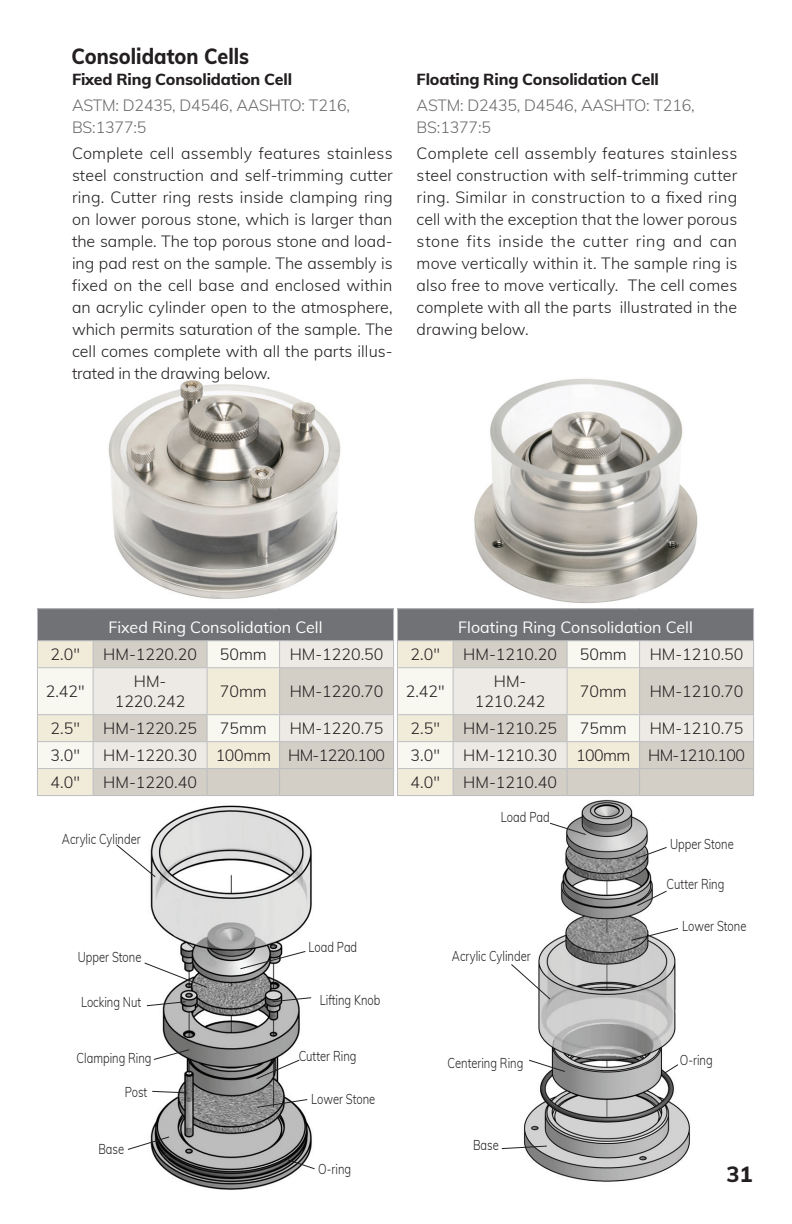
<style>
.page{position:relative;width:792px;height:1224px;background:#fff}
.page>*{position:absolute;margin:0;border:0;box-sizing:border-box;transform-origin:0 0}
.Heads__16{font:800 22px "Muli";color:#231f20;scale:.9 1}
.Heads__16-2{font:800 22px "Muli";color:#231f20}
._3_Body{font:300 16px/22px "Muli";color:#231f20;text-align:justify}
._2_ASTM{font:300 16px/22px "Muli";letter-spacing:-.01em;color:#69696c}
._3_Body-2{font:800 16px "Muli";letter-spacing:-.01em;color:#231f20}
.t1{font:16px "Muli";color:#fff}
._3_Body-3{font:300 16px "Muli";letter-spacing:-.04em;color:#231f20}
.t2{font:300 14px "Muli";color:#231f20;scale:.8 1}
</style>
<div class="page">
<img style="left:108px;top:380px;width:233px;height:219px">
<img style="left:150px;top:805px;width:162px;height:385px">
<svg style="left:116px;top:843px;width:41px;height:35px"></svg>
<svg style="left:144px;top:962px;width:65px;height:27px"></svg>
<svg style="left:146px;top:1001px;width:41px;height:6px"></svg>
<svg style="left:153px;top:1048px;width:37px;height:13px"></svg>
<svg style="left:151px;top:1090px;width:37px;height:4px"></svg>
<svg style="left:127px;top:1136px;width:43px;height:15px"></svg>
<svg style="left:239px;top:950px;width:68px;height:20px"></svg>
<svg style="left:271px;top:997px;width:41px;height:6px"></svg>
<svg style="left:255px;top:1059px;width:46px;height:21px"></svg>
<svg style="left:256px;top:1098px;width:52px;height:10px"></svg>
<svg style="left:287px;top:1159px;width:28px;height:11px"></svg>
<img style="left:523px;top:799px;width:167px;height:383px">
<svg style="left:511px;top:963px;width:41px;height:38px"></svg>
<svg style="left:549px;top:822px;width:38px;height:14px"></svg>
<svg style="left:528px;top:1059px;width:38px;height:14px"></svg>
<svg style="left:501px;top:1145px;width:47px;height:5px"></svg>
<svg style="left:635px;top:846px;width:33px;height:14px"></svg>
<svg style="left:636px;top:890px;width:32px;height:17px"></svg>
<svg style="left:630px;top:927px;width:49px;height:14px"></svg>
<svg style="left:663px;top:1063px;width:16px;height:12px"></svg>
<div style="left:397px;top:609px;width:357px;height:32px;background:#717275"></div>
<hr style="left:397px;top:608px;width:56px;height:1px;background:#bcbdc0">
<hr style="left:397px;top:609px;width:1px;height:31px;background:#bcbdc0">
<hr style="left:453px;top:608px;width:114px;height:1px;background:#bcbdc0">
<hr style="left:567px;top:608px;width:73px;height:1px;background:#bcbdc0">
<hr style="left:640px;top:608px;width:114px;height:1px;background:#bcbdc0">
<hr style="left:753px;top:609px;width:1px;height:31px;background:#bcbdc0">
<hr style="left:397px;top:640px;width:56px;height:1px;background:#bcbdc0">
<hr style="left:453px;top:640px;width:114px;height:1px;background:#bcbdc0">
<hr style="left:567px;top:640px;width:73px;height:1px;background:#bcbdc0">
<hr style="left:640px;top:640px;width:114px;height:1px;background:#bcbdc0">
<img style="left:474px;top:378px;width:224px;height:225px">
<div style="left:37px;top:609px;width:357px;height:32px;background:#717275"></div>
<hr style="left:37px;top:608px;width:56px;height:1px;background:#bcbdc0">
<hr style="left:37px;top:609px;width:1px;height:31px;background:#bcbdc0">
<hr style="left:93px;top:608px;width:114px;height:1px;background:#bcbdc0">
<hr style="left:207px;top:608px;width:73px;height:1px;background:#bcbdc0">
<hr style="left:280px;top:608px;width:114px;height:1px;background:#bcbdc0">
<hr style="left:393px;top:609px;width:1px;height:31px;background:#bcbdc0">
<hr style="left:37px;top:640px;width:56px;height:1px;background:#bcbdc0">
<hr style="left:93px;top:640px;width:114px;height:1px;background:#bcbdc0">
<hr style="left:207px;top:640px;width:73px;height:1px;background:#bcbdc0">
<hr style="left:280px;top:640px;width:114px;height:1px;background:#bcbdc0">
<svg style="left:37px;top:641px;width:717px;height:155px;background:#e3dfd7"></svg>
<hr style="left:37px;top:795px;width:56px;height:1px;background:#bcbdc0">
<hr style="left:93px;top:795px;width:114px;height:1px;background:#bcbdc0">
<hr style="left:207px;top:795px;width:73px;height:1px;background:#bcbdc0">
<hr style="left:280px;top:795px;width:114px;height:1px;background:#bcbdc0">
<p class="Heads__16" style="left:72px;top:40px;width:199px">Consolidaton Cells</p>
<p class="_3_Body-2" style="left:72px;top:67px;width:222px">Fixed Ring Consolidation Cell</p>
<p class="_2_ASTM" style="left:72px;top:93px;width:280px">ASTM: D2435, D4546, AASHTO: T216,<br>BS:1377:5</p>
<p class="_3_Body" style="left:72px;top:141px;width:322px">Complete cell assembly features stainless steel construction and self-trimming cutter ring. Cutter ring rests inside clamping ring on lower porous stone, which is larger than the sample. The top porous stone and load&shy;ing pad rest on the sample. The assembly is fixed on the cell base and enclosed within an acrylic cylinder open to the atmosphere, which permits saturation of the sample. The cell comes complete with all the parts illus&shy;trated in the drawing below.</p>
<p class="_3_Body-2" style="left:417px;top:67px;width:244px">Floating Ring Consolidation Cell</p>
<p class="_2_ASTM" style="left:417px;top:93px;width:280px">ASTM: D2435, D4546, AASHTO: T216,<br>BS:1377:5</p>
<p class="_3_Body" style="left:417px;top:141px;width:322px">Complete cell assembly features stainless steel construction with self-trimming cutter ring. Similar in construction to a fixed ring cell with the exception that the lower porous stone fits inside the cutter ring and can move vertically within it. The sample ring is also free to move vertically. The cell comes complete with all the parts illustrated in the drawing below.</p>
<p class="t1" style="left:108px;top:615px;width:216px">Fixed Ring Consolidation Cell</p>
<p class="t1" style="left:458px;top:615px;width:236px">Floating Ring Consolidation Cell</p>
<p class="_3_Body" style="left:51px;top:642px;width:31px">2.0"</p>
<p class="_3_Body" style="left:103px;top:642px;width:95px">HM-1220.20</p>
<p class="_3_Body" style="left:220px;top:642px;width:49px">50mm</p>
<p class="_3_Body" style="left:290px;top:642px;width:95px">HM-1220.50</p>
<p class="_3_Body" style="left:46px;top:679px;width:40px">2.42"</p>
<p class="_3_Body" style="left:115px;top:670px;width:72px;line-height:20px;text-align:center">HM-<br>1220.242</p>
<p class="_3_Body" style="left:220px;top:679px;width:49px">70mm</p>
<p class="_3_Body" style="left:290px;top:679px;width:95px">HM-1220.70</p>
<p class="_3_Body" style="left:51px;top:716px;width:31px">2.5"</p>
<p class="_3_Body" style="left:103px;top:716px;width:95px">HM-1220.25</p>
<p class="_3_Body" style="left:220px;top:716px;width:49px">75mm</p>
<p class="_3_Body" style="left:290px;top:716px;width:95px">HM-1220.75</p>
<p class="_3_Body" style="left:51px;top:743px;width:31px">3.0"</p>
<p class="_3_Body" style="left:103px;top:743px;width:95px">HM-1220.30</p>
<p class="_3_Body" style="left:216px;top:743px;width:57px">100mm</p>
<p class="_3_Body-3" style="left:288px;top:743px;width:98px">HM-1220.100</p>
<p class="_3_Body" style="left:51px;top:770px;width:31px">4.0"</p>
<p class="_3_Body" style="left:103px;top:770px;width:95px">HM-1220.40</p>
<p class="_3_Body" style="left:411px;top:642px;width:31px">2.0"</p>
<p class="_3_Body" style="left:463px;top:642px;width:95px">HM-1210.20</p>
<p class="_3_Body" style="left:580px;top:642px;width:49px">50mm</p>
<p class="_3_Body" style="left:650px;top:642px;width:95px">HM-1210.50</p>
<p class="_3_Body" style="left:406px;top:679px;width:40px">2.42"</p>
<p class="_3_Body" style="left:475px;top:670px;width:72px;line-height:20px;text-align:center">HM-<br>1210.242</p>
<p class="_3_Body" style="left:580px;top:679px;width:49px">70mm</p>
<p class="_3_Body" style="left:650px;top:679px;width:95px">HM-1210.70</p>
<p class="_3_Body" style="left:411px;top:716px;width:31px">2.5"</p>
<p class="_3_Body" style="left:463px;top:716px;width:95px">HM-1210.25</p>
<p class="_3_Body" style="left:580px;top:716px;width:49px">75mm</p>
<p class="_3_Body" style="left:650px;top:716px;width:95px">HM-1210.75</p>
<p class="_3_Body" style="left:411px;top:743px;width:31px">3.0"</p>
<p class="_3_Body" style="left:463px;top:743px;width:95px">HM-1210.30</p>
<p class="_3_Body" style="left:576px;top:743px;width:56px">100mm</p>
<p class="_3_Body-3" style="left:648px;top:743px;width:98px">HM-1210.100</p>
<p class="_3_Body" style="left:411px;top:770px;width:31px">4.0"</p>
<p class="_3_Body" style="left:463px;top:770px;width:95px">HM-1210.40</p>
<p class="t2" style="left:501px;top:807px;width:62px">Load Pad</p>
<p class="t2" style="left:62px;top:829px;width:100px">Acrylic Cylinder</p>
<p class="t2" style="left:670px;top:834px;width:81px">Upper Stone</p>
<p class="t2" style="left:667px;top:874px;width:74px">Cutter Ring</p>
<p class="t2" style="left:682px;top:916px;width:82px">Lower Stone</p>
<p class="t2" style="left:78px;top:947px;width:81px">Upper Stone</p>
<p class="t2" style="left:81px;top:991px;width:77px">Locking Nut</p>
<p class="t2" style="left:309px;top:936px;width:62px">Load Pad</p>
<p class="t2" style="left:320px;top:990px;width:77px">Lifting Knob</p>
<p class="t2" style="left:452px;top:945px;width:100px">Acrylic Cylinder</p>
<p class="t2" style="left:77px;top:1048px;width:95px">Clamping Ring</p>
<p class="t2" style="left:125px;top:1081px;width:30px">Post</p>
<p class="t2" style="left:299px;top:1045px;width:74px">Cutter Ring</p>
<p class="t2" style="left:311px;top:1089px;width:82px">Lower Stone</p>
<p class="t2" style="left:448px;top:1053px;width:96px">Centering Ring</p>
<p class="t2" style="left:680px;top:1049px;width:43px">O-ring</p>
<p class="t2" style="left:98px;top:1139px;width:34px">Base</p>
<p class="t2" style="left:473px;top:1135px;width:34px">Base</p>
<p class="t2" style="left:318px;top:1159px;width:43px">O-ring</p>
<h1 class="Heads__16-2" style="left:726px;top:1158px;width:28px">31</h1>
</div>
